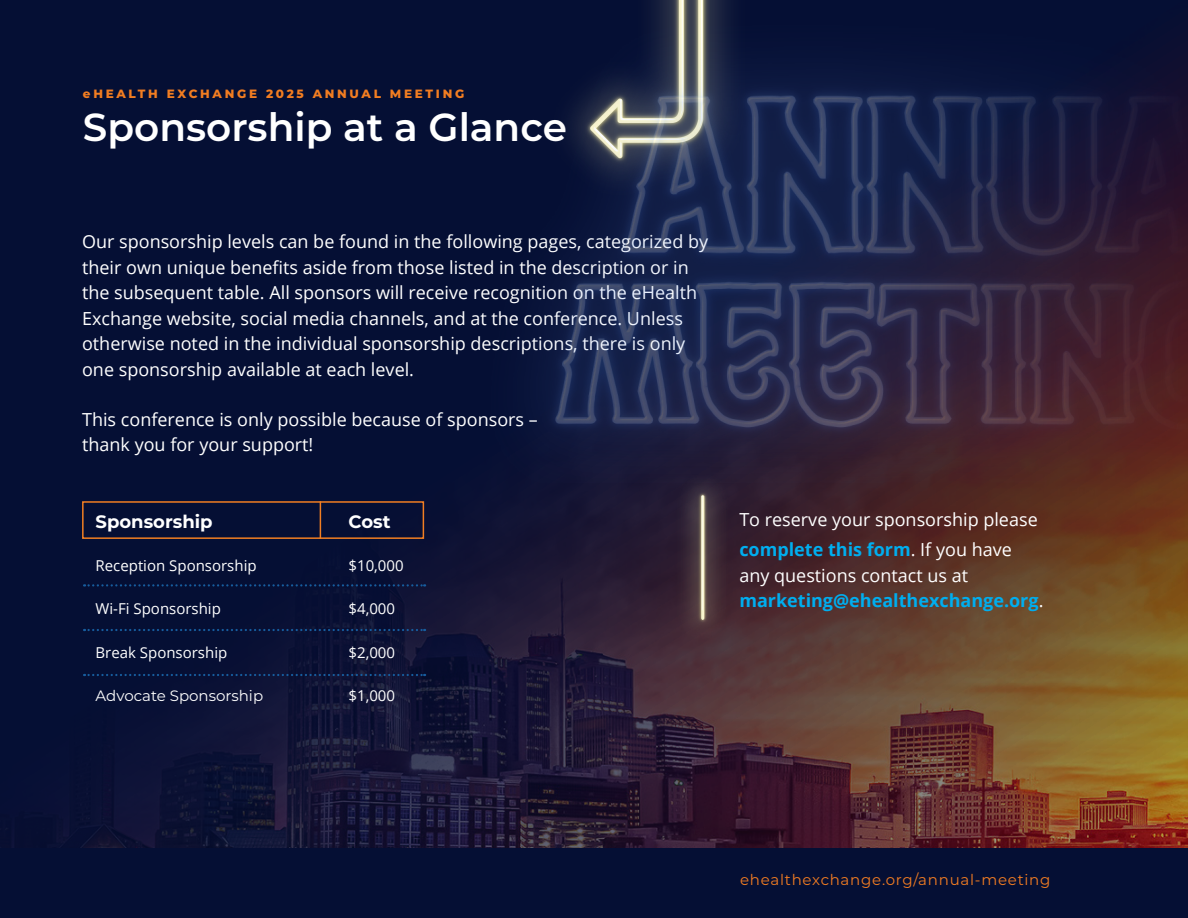
<style>
.page{position:relative;width:1188px;height:918px;background:#fff}
.page>*{position:absolute;margin:0;border:0;box-sizing:border-box;transform-origin:0 0}
.t1{font:600 39px "Montserrat";color:#fff}
.t2{font:18px/25.5px "Open Sans";color:#fff}
.t3{font:700 18px/25.5px "Open Sans";color:#00aeef}
.t4{font:700 18px "Montserrat";color:#fff}
.t5{font:15px "Open Sans";color:#fff}
.t6{font:15px "Montserrat";letter-spacing:.05em;color:#f27c22}
.t7{font:15px "Montserrat";color:#fff}
.t8{font:800 12px "Montserrat";letter-spacing:.225em;color:#f27d21}
.s1{font-weight:700;color:#00aeef}
.s2{font-weight:400;color:#fff}
</style>
<div class="page">
<img style="left:0;top:0;width:1188px;height:848px">
<div style="left:0;top:848px;width:1188px;height:70px;background:#050f34"></div>
<div style="left:82px;top:501px;width:342px;height:38px;border:2px solid #f17e22"></div>
<hr style="left:320px;top:501px;width:1px;height:38px;background:#f17e22">
<svg style="left:84px;top:584px;width:341px;height:3px"></svg>
<svg style="left:84px;top:674px;width:341px;height:2px"></svg>
<svg style="left:84px;top:629px;width:341px;height:2px"></svg>
<img style="left:670px;top:483px;width:72px;height:171px">
<img style="left:413px;top:0;width:775px;height:483px">
<p class="t8" style="left:83px;top:85px;width:383px">eHEALTH EXCHANGE 2025 ANNUAL MEETING</p>
<p class="t1" style="left:83px;top:100px;width:486px">Sponsorship at a Glance</p>
<p class="t2" style="left:82px;top:228px;width:628px">Our sponsorship levels can be found in the following pages, categorized by their own unique benefits aside from those listed in the description or in the subsequent table. All sponsors will receive recognition on the eHealth Exchange website, social media channels, and at the conference. Unless otherwise noted in the individual sponsorship descriptions, there is only one sponsorship available at each level.</p>
<p class="t2" style="left:82px;top:406px;width:457px">This conference is only possible because of sponsors – thank you for your support!</p>
<p class="t4" style="left:96px;top:508px;width:119px">Sponsorship</p>
<p class="t5" style="left:96px;top:555px;width:163px">Reception Sponsorship</p>
<p class="t5" style="left:96px;top:599px;width:127px">Wi-Fi Sponsorship</p>
<p class="t5" style="left:96px;top:642px;width:133px">Break Sponsorship</p>
<p class="t7" style="left:96px;top:685px;width:169px">Advocate Sponsorship</p>
<p class="t4" style="left:349px;top:508px;width:44px">Cost</p>
<p class="t5" style="left:349px;top:555px;width:57px">$10,000</p>
<p class="t5" style="left:349px;top:599px;width:48px">$4,000</p>
<p class="t5" style="left:349px;top:642px;width:48px">$2,000</p>
<p class="t5" style="left:349px;top:685px;width:48px">$1,000</p>
<p class="t2" style="left:739px;top:504px;width:300px;line-height:30px">To reserve your sponsorship please <span class="s1">complete this form</span>. If you have</p>
<p class="t3" style="left:739px;top:562px;width:306px"><span class="s2">any questions contact us at </span>marketing@ehealthexchange.org<span class="s2">.</span></p>
<p class="t6" style="left:740px;top:869px;width:312px">ehealthexchange.org/annual-meeting</p>
</div>
